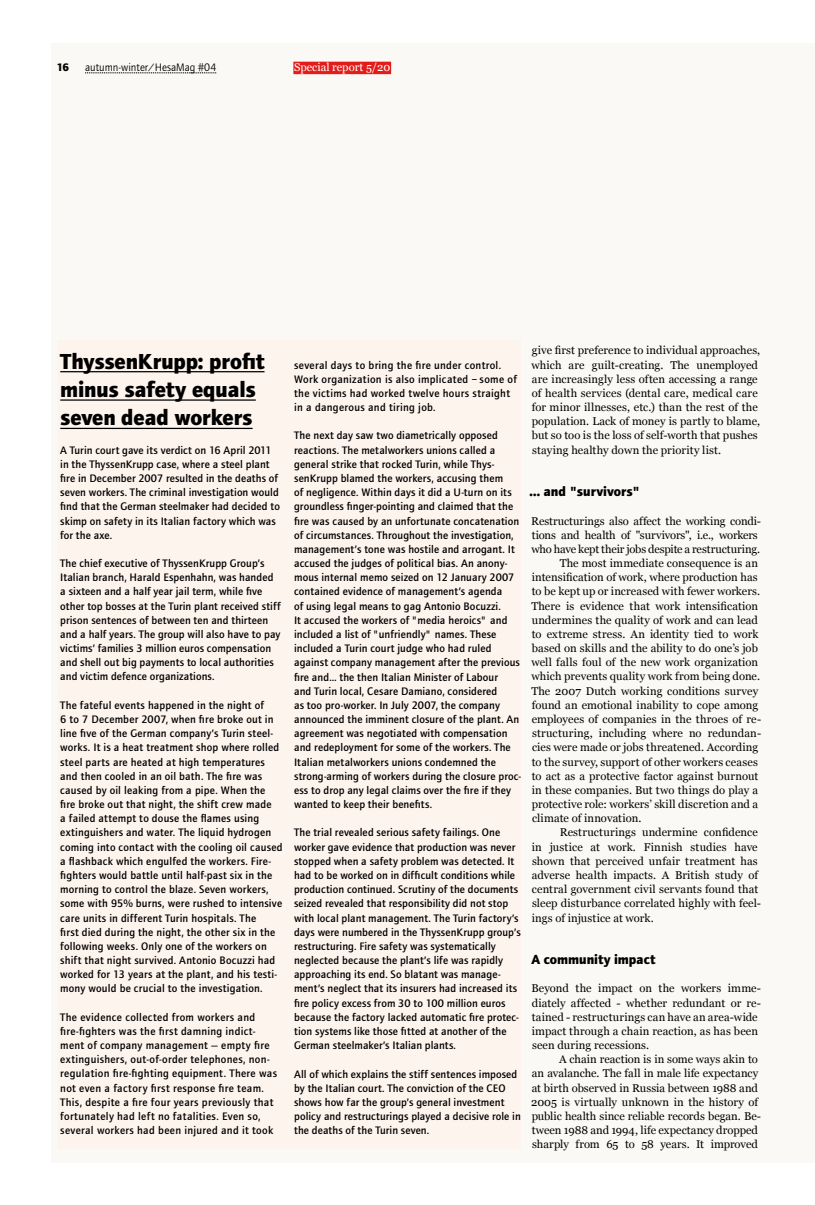
<style>
.page{position:relative;width:815px;height:1205px;background:#fff}
.page>*{position:absolute;margin:0;border:0;box-sizing:border-box;transform-origin:0 0}
.t1{font:700 22.5px/28.4px "Foundry Journal";letter-spacing:-.005em;color:#000}
.t2{font:700 13.75px "Foundry Journal";color:#000}
.t3{font:500 11.25px/14.1px "Foundry Journal";letter-spacing:.01em;color:#000}
.t4{font:11.25px/14.1px "Georgia";letter-spacing:.005em;color:#000}
.t5{font:11.25px "Georgia";letter-spacing:-.015em;color:#000}
.t6{font:11.25px "Foundry Journal";color:#000}
.t7{font:11.25px "Georgia";color:#fff}
.t8{font:700 11.25px "Foundry Journal";color:#000}
</style>
<div class="page">
<div style="left:51px;top:43px;width:764px;height:1119px;background:#faf9f5"></div>
<svg style="left:85px;top:73px;width:131px;height:1px"></svg>
<div style="left:293px;top:62px;width:98px;height:12px;background:#e31c19"></div>
<div style="left:280px;top:340px;width:18px;height:808px;background:#fef4ee"></div>
<div style="left:294px;top:340px;width:227px;height:808px;background:#fef4ee"></div>
<div style="left:57px;top:340px;width:226px;height:808px;background:#fef4ee"></div>
<hr style="left:60px;top:371px;width:205px;height:1px;background:#000">
<hr style="left:60px;top:399px;width:196px;height:2px;background:#000">
<hr style="left:60px;top:428px;width:193px;height:1px;background:#000">
<p class="t8" style="left:57px;top:60px;width:14px">16</p>
<p class="t6" style="left:85px;top:61px;width:133px">autumn-winter/HesaMag #04</p>
<p class="t7" style="left:294px;top:61px;width:98px">Special report 5/20</p>
<h1 class="t1" style="left:60px;top:347px;width:206px">ThyssenKrupp: profit minus safety equals seven dead workers</h1>
<p class="t3" style="left:60px;top:443px;width:221px">A Turin court gave its verdict on 16 April 2011 in the ThyssenKrupp case, where a steel plant fire in December 2007 resulted in the deaths of seven workers. The criminal investigation would find that the German steelmaker had decided to skimp on safety in its Italian factory which was for the axe.</p>
<p class="t3" style="left:60px;top:556px;width:222px">The chief executive of ThyssenKrupp Group’s Italian branch, Harald Espenhahn, was handed a sixteen and a half year jail term, while five other top bosses at the Turin plant received stiff prison sentences of between ten and thirteen and a half years. The group will also have to pay victims’ families 3 million euros compensation and shell out big payments to local authorities and victim defence organizations.</p>
<p class="t3" style="left:60px;top:698px;width:224px">The fateful events happened in the night of<br>6 to 7 December 2007, when fire broke out in line five of the German company’s Turin steel&shy;works. It is a heat treatment shop where rolled steel parts are heated at high temperatures and then cooled in an oil bath. The fire was caused by oil leaking from a pipe. When the fire broke out that night, the shift crew made<br>a failed attempt to douse the flames using extinguishers and water. The liquid hydrogen coming into contact with the cooling oil caused a flashback which engulfed the workers. Fire&shy;fighters would battle until half-past six in the morning to control the blaze. Seven workers, some with 95% burns, were rushed to intensive care units in different Turin hospitals. The<br>first died during the night, the other six in the following weeks. Only one of the workers on shift that night survived. Antonio Bocuzzi had worked for 13 years at the plant, and his testi&shy;mony would be crucial to the investigation.</p>
<p class="t3" style="left:60px;top:1010px;width:218px">The evidence collected from workers and fire-fighters was the first damning indict&shy;ment of company management — empty fire extinguishers, out-of-order telephones, non&shy;regulation fire-fighting equipment. There was not even a factory first response fire team.<br>This, despite a fire four years previously that fortunately had left no fatalities. Even so, several workers had been injured and it took</p>
<p class="t3" style="left:294px;top:358px;width:224px">several days to bring the fire under control.<br>Work organization is also implicated – some of the victims had worked twelve hours straight in a dangerous and tiring job.</p>
<p class="t3" style="left:294px;top:429px;width:228px">The next day saw two diametrically opposed reactions. The metalworkers unions called a general strike that rocked Turin, while Thys&shy;senKrupp blamed the workers, accusing them<br>of negligence. Within days it did a U-turn on its groundless finger-pointing and claimed that the fire was caused by an unfortunate concatenation of circumstances. Throughout the investigation, management’s tone was hostile and arrogant. It accused the judges of political bias. An anony&shy;mous internal memo seized on 12 January 2007 contained evidence of management’s agenda<br>of using legal means to gag Antonio Bocuzzi.<br>It accused the workers of "media heroics" and included a list of "unfriendly" names. These included a Turin court judge who had ruled against company management after the previous fire and… the then Italian Minister of Labour<br>and Turin local, Cesare Damiano, considered<br>as too pro-worker. In July 2007, the company announced the imminent closure of the plant. An agreement was negotiated with compensation and redeployment for some of the workers. The Italian metalworkers unions condemned the strong-arming of workers during the closure proc&shy;ess to drop any legal claims over the fire if they wanted to keep their benefits.</p>
<p class="t3" style="left:294px;top:826px;width:228px">The trial revealed serious safety failings. One worker gave evidence that production was never stopped when a safety problem was detected. It had to be worked on in difficult conditions while production continued. Scrutiny of the documents seized revealed that responsibility did not stop with local plant management. The Turin factory’s days were numbered in the ThyssenKrupp group’s restructuring. Fire safety was systematically neglected because the plant’s life was rapidly approaching its end. So blatant was manage&shy;ment’s neglect that its insurers had increased its fire policy excess from 30 to 100 million euros because the factory lacked automatic fire protec&shy;tion systems like those fitted at another of the German steelmaker’s Italian plants.</p>
<p class="t3" style="left:294px;top:1067px;width:228px">All of which explains the stiff sentences imposed by the Italian court. The conviction of the CEO shows how far the group’s general investment policy and restructurings played a decisive role in the deaths of the Turin seven.</p>
<p class="t4" style="left:531px;top:343px;width:230px">give first preference to individual approaches, which are guilt-creating. The unemployed are increasingly less often accessing a range of health services (dental care, medical care for minor illnesses, etc.) than the rest of the population. Lack of money is partly to blame, but so too is the loss of self-worth that pushes staying healthy down the priority list.</p>
<p class="t2" style="left:530px;top:483px;width:112px">... and "survivors"</p>
<p class="t4" style="left:531px;top:513px;width:231px">Restructurings also affect the working condi-</p>
<p class="t5" style="left:532px;top:528px;width:228px">tions and health of "survivors", i.e., workers</p>
<p class="t5" style="left:531px;top:543px;width:230px">who have kept their jobs despite a restructuring.</p>
<p class="t4" style="left:560px;top:556px;width:200px">The most immediate consequence is an</p>
<p class="t4" style="left:532px;top:570px;width:228px">intensification of work, where production has</p>
<p class="t4" style="left:532px;top:584px;width:230px">to be kept up or increased with fewer workers.</p>
<p class="t4" style="left:531px;top:598px;width:228px">There is evidence that work intensification</p>
<p class="t4" style="left:532px;top:613px;width:228px">undermines the quality of work and can lead</p>
<p class="t4" style="left:532px;top:627px;width:228px">to extreme stress. An identity tied to work</p>
<p class="t4" style="left:532px;top:641px;width:228px">based on skills and the ability to do one’s job</p>
<p class="t4" style="left:531px;top:655px;width:228px">well falls foul of the new work organization</p>
<p class="t4" style="left:531px;top:669px;width:230px">which prevents quality work from being done.</p>
<p class="t4" style="left:531px;top:684px;width:228px">The 2007 Dutch working conditions survey</p>
<p class="t4" style="left:532px;top:698px;width:228px">found an emotional inability to cope among</p>
<p class="t4" style="left:532px;top:712px;width:231px">employees of companies in the throes of re-</p>
<p class="t4" style="left:532px;top:726px;width:231px">structuring, including where no redundan-</p>
<p class="t4" style="left:532px;top:740px;width:228px">cies were made or jobs threatened. According</p>
<p class="t4" style="left:532px;top:754px;width:228px">to the survey, support of other workers ceases</p>
<p class="t4" style="left:532px;top:769px;width:228px">to act as a protective factor against burnout</p>
<p class="t4" style="left:532px;top:783px;width:228px">in these companies. But two things do play a</p>
<p class="t4" style="left:532px;top:797px;width:228px">protective role: workers’ skill discretion and a</p>
<p class="t4" style="left:532px;top:811px;width:111px">climate of innovation.</p>
<p class="t4" style="left:560px;top:825px;width:200px">Restructurings undermine confidence</p>
<p class="t4" style="left:532px;top:839px;width:227px">in justice at work. Finnish studies have</p>
<p class="t4" style="left:532px;top:854px;width:227px">shown that perceived unfair treatment has</p>
<p class="t4" style="left:532px;top:868px;width:228px">adverse health impacts. A British study of</p>
<p class="t4" style="left:532px;top:882px;width:228px">central government civil servants found that</p>
<p class="t4" style="left:532px;top:896px;width:231px">sleep disturbance correlated highly with feel-</p>
<p class="t4" style="left:532px;top:910px;width:124px">ings of injustice at work.</p>
<p class="t2" style="left:532px;top:951px;width:125px">A community impact</p>
<p class="t4" style="left:531px;top:981px;width:231px">Beyond the impact on the workers imme&shy;diately affected - whether redundant or re&shy;tained - restructurings can have an area-wide impact through a chain reaction, as has been seen during recessions.</p>
<p class="t4" style="left:531px;top:1052px;width:231px;text-indent:28px">A chain reaction is in some ways akin to an avalanche. The fall in male life expectancy at birth observed in Russia between 1988 and 2005 is virtually unknown in the history of public health since reliable records began. Be&shy;tween 1988 and 1994, life expectancy dropped sharply from 65 to 58 years. It improved</p>
</div>
